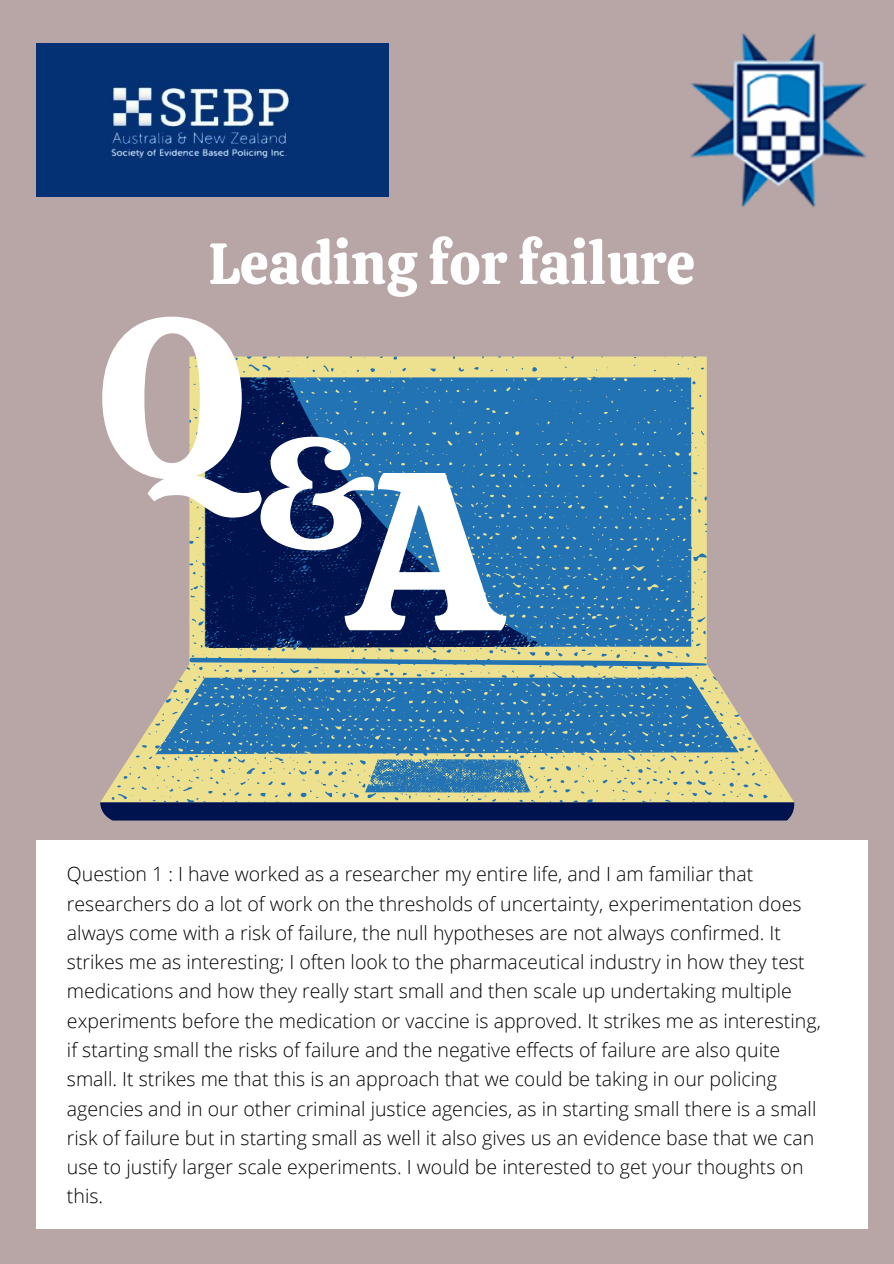
<style>
.page{position:relative;width:894px;height:1264px;background:#fff}
.page>*{position:absolute;margin:0;border:0;box-sizing:border-box;transform-origin:0 0}
.t1{font:225.15px "Calistoga";color:#fff}
.t2{font:159px "Calistoga";color:#fff}
.t3{font:58.05px "Calistoga";color:#fff}
.t4{font:300 19.5px/29.2px "Open Sans";color:#000}
</style>
<div class="page">
<div style="left:0;top:0;width:893px;height:1263px;background:#b8a6a6"></div>
<svg style="left:189px;top:356px;width:518px;height:21px;background:#e7dd91"></svg>
<svg style="left:100px;top:377px;width:694px;height:443px"></svg>
<div style="left:36px;top:840px;width:831px;height:388px;background:#fff"></div>
<img style="left:36px;top:43px;width:352px;height:153px">
<img style="left:690px;top:33px;width:177px;height:175px">
<p class="t3" style="left:208px;top:226px;width:488px">Leading for failure</p>
<p class="t1" style="left:97px;top:251px;width:152px">Q</p>
<p class="t2" style="left:249px;top:390px;width:130px">&amp;</p>
<p class="t1" style="left:351px;top:405px;width:149px">A</p>
<p class="t4" style="left:67px;top:859px;width:755px">Question 1 : I have worked as a researcher my entire life, and I am familiar that researchers do a lot of work on the thresholds of uncertainty, experimentation does always come with a risk of failure, the null hypotheses are not always confirmed. It strikes me as interesting; I often look to the pharmaceutical industry in how they test medications and how they really start small and then scale up undertaking multiple experiments before the medication or vaccine is approved. It strikes me as interesting, if starting small the risks of failure and the negative effects of failure are also quite small. It strikes me that this is an approach that we could be taking in our policing agencies and in our other criminal justice agencies, as in starting small there is a small risk of failure but in starting small as well it also gives us an evidence base that we can use to justify larger scale experiments. I would be interested to get your thoughts on this.</p>
</div>
